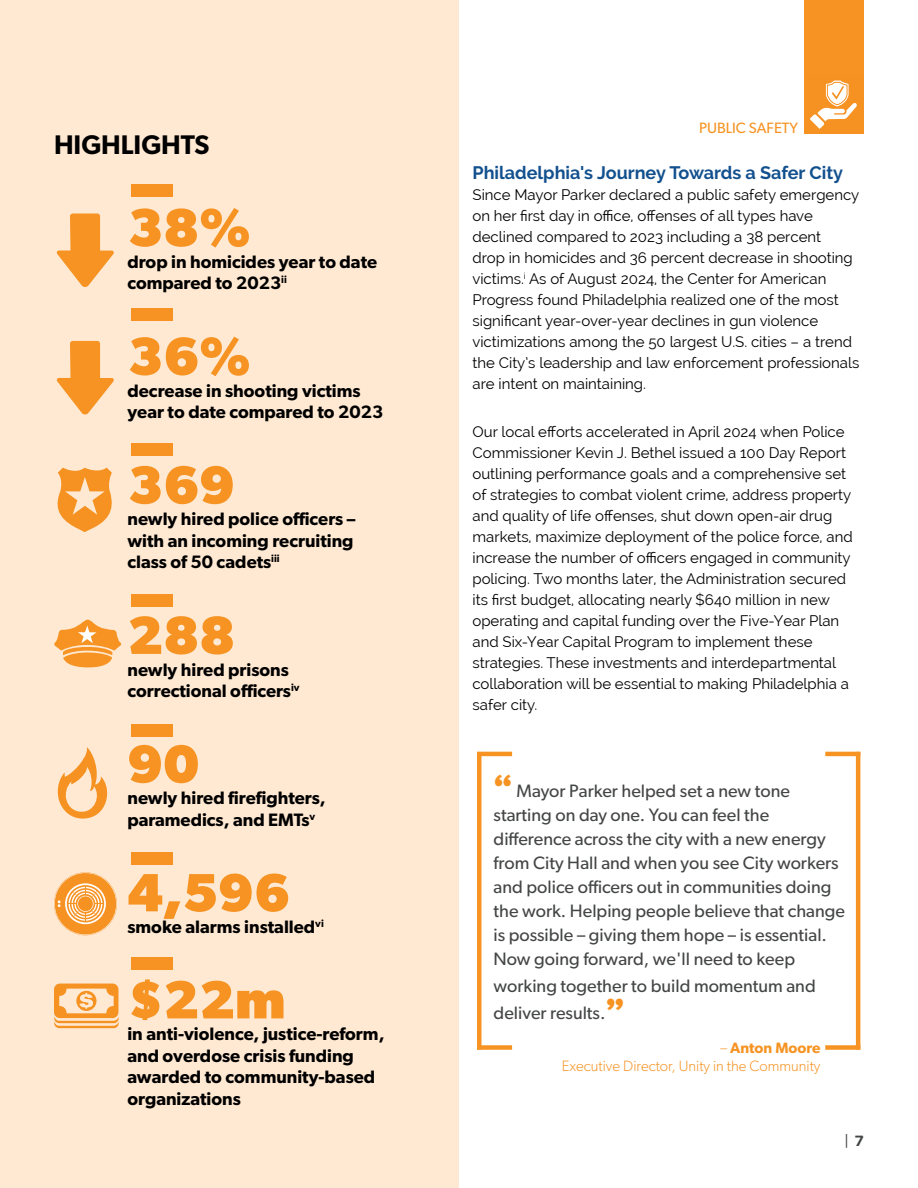
<style>
.page{position:relative;width:918px;height:1188px;background:#fff}
.page>*{position:absolute;margin:0;border:0;box-sizing:border-box;transform-origin:0 0}
.t1{font:700 54px "Gibson";color:#f69322}
.t2{font:700 45px "Coquette";color:#f69322}
.t3{font:600 27px "Gibson";color:#000}
.t4{font:600 18px/21.6px "Gibson";color:#000}
.t5{font:18px/24px "Gibson";color:#444545}
.t6{font:700 18px "Raleway";color:#12508e}
.t7{font:15px/21px "Raleway";color:#000}
.t8{font:300 15px/18px "Gibson";color:#f69322;text-align:right}
.t9{font:15px "Gibson";color:#f69322}
.t10{font:15px "Gibson";color:#444545}
.s1{font-weight:600}
</style>
<div class="page">
<hr style="left:477px;top:752px;width:35px;height:4px;background:#f69322">
<div style="left:477px;top:1045px;width:35px;height:5px;background:#f69322"></div>
<div style="left:477px;top:752px;width:5px;height:298px;background:#f69322"></div>
<div style="left:825px;top:1045px;width:35px;height:5px;background:#f69322"></div>
<hr style="left:825px;top:752px;width:35px;height:4px;background:#f69322">
<hr style="left:856px;top:752px;width:4px;height:297px;background:#f69322">
<div style="left:0;top:0;width:459px;height:1188px;background:#ffe9d2"></div>
<div style="left:131px;top:184px;width:41px;height:13px;background:#f69322"></div>
<div style="left:131px;top:308px;width:41px;height:13px;background:#f69322"></div>
<div style="left:131px;top:443px;width:41px;height:13px;background:#f69322"></div>
<div style="left:131px;top:594px;width:41px;height:13px;background:#f69322"></div>
<div style="left:131px;top:724px;width:41px;height:13px;background:#f69322"></div>
<div style="left:131px;top:852px;width:41px;height:13px;background:#f69322"></div>
<div style="left:131px;top:957px;width:41px;height:13px;background:#f69322"></div>
<div style="left:805px;top:0;width:59px;height:93px;background:#f69322"></div>
<div style="left:805px;top:74px;width:59px;height:60px;background:#f69222"></div>
<svg style="left:810px;top:80px;width:47px;height:49px"></svg>
<svg style="left:56px;top:214px;width:58px;height:73px"></svg>
<svg style="left:56px;top:341px;width:58px;height:74px"></svg>
<svg style="left:57px;top:468px;width:55px;height:64px"></svg>
<svg style="left:54px;top:984px;width:65px;height:44px"></svg>
<svg style="left:54px;top:873px;width:63px;height:62px"></svg>
<div style="left:55px;top:873px;width:61px;height:62px;background:#f69222;border-radius:50%"></div>
<svg style="left:65px;top:883px;width:41px;height:41px"></svg>
<svg style="left:67px;top:885px;width:37px;height:37px"></svg>
<svg style="left:69px;top:887px;width:33px;height:34px"></svg>
<svg style="left:70px;top:888px;width:31px;height:31px"></svg>
<svg style="left:71px;top:890px;width:29px;height:28px"></svg>
<svg style="left:73px;top:891px;width:25px;height:25px"></svg>
<svg style="left:74px;top:893px;width:23px;height:22px"></svg>
<svg style="left:76px;top:894px;width:19px;height:20px"></svg>
<svg style="left:92px;top:911px;width:6px;height:5px"></svg>
<svg style="left:73px;top:892px;width:6px;height:5px"></svg>
<svg style="left:92px;top:891px;width:5px;height:6px"></svg>
<svg style="left:74px;top:911px;width:5px;height:5px"></svg>
<svg style="left:77px;top:896px;width:17px;height:16px"></svg>
<div style="left:78px;top:896px;width:15px;height:15px;background:#f69222;border-radius:50%"></div>
<svg style="left:58px;top:900px;width:3px;height:7px"></svg>
<svg style="left:57px;top:747px;width:51px;height:72px"></svg>
<svg style="left:54px;top:620px;width:67px;height:47px"></svg>
<h3 class="t3" style="left:54px;top:128px;width:157px">HIGHLIGHTS</h3>
<h1 class="t1" style="left:127px;top:195px;width:125px">38%</h1>
<p class="t4" style="left:127px;top:250px;width:251px">drop in homicides year to date compared to 2023<sup>ii</sup></p>
<h1 class="t1" style="left:127px;top:324px;width:125px">36%</h1>
<p class="t4" style="left:127px;top:379px;width:257px">decrease in shooting victims year to date compared to 2023</p>
<h1 class="t1" style="left:127px;top:453px;width:109px">369</h1>
<p class="t4" style="left:127px;top:508px;width:229px;text-align:justify">newly hired police officers – with an incoming recruiting class of 50 cadets<sup>iii</sup></p>
<h1 class="t1" style="left:127px;top:603px;width:109px">288</h1>
<p class="t4" style="left:127px;top:658px;width:174px">newly hired prisons correctional officers<sup>iv</sup></p>
<h1 class="t1" style="left:127px;top:732px;width:73px">90</h1>
<p class="t4" style="left:127px;top:787px;width:200px">newly hired firefighters, paramedics, and EMTs<sup>v</sup></p>
<h1 class="t1" style="left:127px;top:861px;width:164px">4,596</h1>
<p class="t4" style="left:127px;top:916px;width:198px">smoke alarms installed<sup>vi</sup></p>
<h1 class="t1" style="left:127px;top:968px;width:160px">$22m</h1>
<p class="t4" style="left:127px;top:1023px;width:259px">in anti-violence, justice-reform, and overdose crisis funding awarded to community-based organizations</p>
<p class="t9" style="left:699px;top:119px;width:100px">PUBLIC SAFETY</p>
<p class="t6" style="left:472px;top:162px;width:372px">Philadelphia's Journey Towards a Safer City</p>
<p class="t7" style="left:472px;top:184px;width:388px">Since Mayor Parker declared a public safety emergency on her first day in office, offenses of all types have declined compared to 2023 including a 38 percent<br>drop in homicides and 36 percent decrease in shooting victims.<sup>i</sup> As of August 2024, the Center for American Progress found Philadelphia realized one of the most significant year-over-year declines in gun violence victimizations among the 50 largest U.S. cities – a trend the City’s leadership and law enforcement professionals are intent on maintaining.</p>
<p class="t7" style="left:472px;top:421px;width:382px">Our local efforts accelerated in April 2024 when Police Commissioner Kevin J. Bethel issued a 100 Day Report outlining performance goals and a comprehensive set of strategies to combat violent crime, address property and quality of life offenses, shut down open-air drug markets, maximize deployment of the police force, and increase the number of officers engaged in community policing. Two months later, the Administration secured its first budget, allocating nearly $640 million in new operating and capital funding over the Five-Year Plan and Six-Year Capital Program to implement these strategies. These investments and interdepartmental collaboration will be essential to making Philadelphia a safer city.</p>
<h2 class="t2" style="left:494px;top:764px;width:21px">“</h2>
<p class="t5" style="left:494px;top:778px;width:353px;text-indent:23px">Mayor Parker helped set a new tone starting on day one. You can feel the difference across the city with a new energy from City Hall and when you see City workers and police officers out in communities doing the work. Helping people believe that change is possible – giving them hope – is essential.<br>Now going forward, we'll need to keep</p>
<p class="t5" style="left:494px;top:972px;width:324px;line-height:27px">working together to build momentum and deliver results.</p>
<h2 class="t2" style="left:605px;top:987px;width:21px">”</h2>
<p class="t8" style="left:562px;top:1039px;width:260px">– <span class="s1">Anton Moore<br></span>Executive Director, Unity in the Community</p>
<p class="t10" style="left:844px;top:1132px;width:21px">| <span class="s1">7</span></p>
</div>
